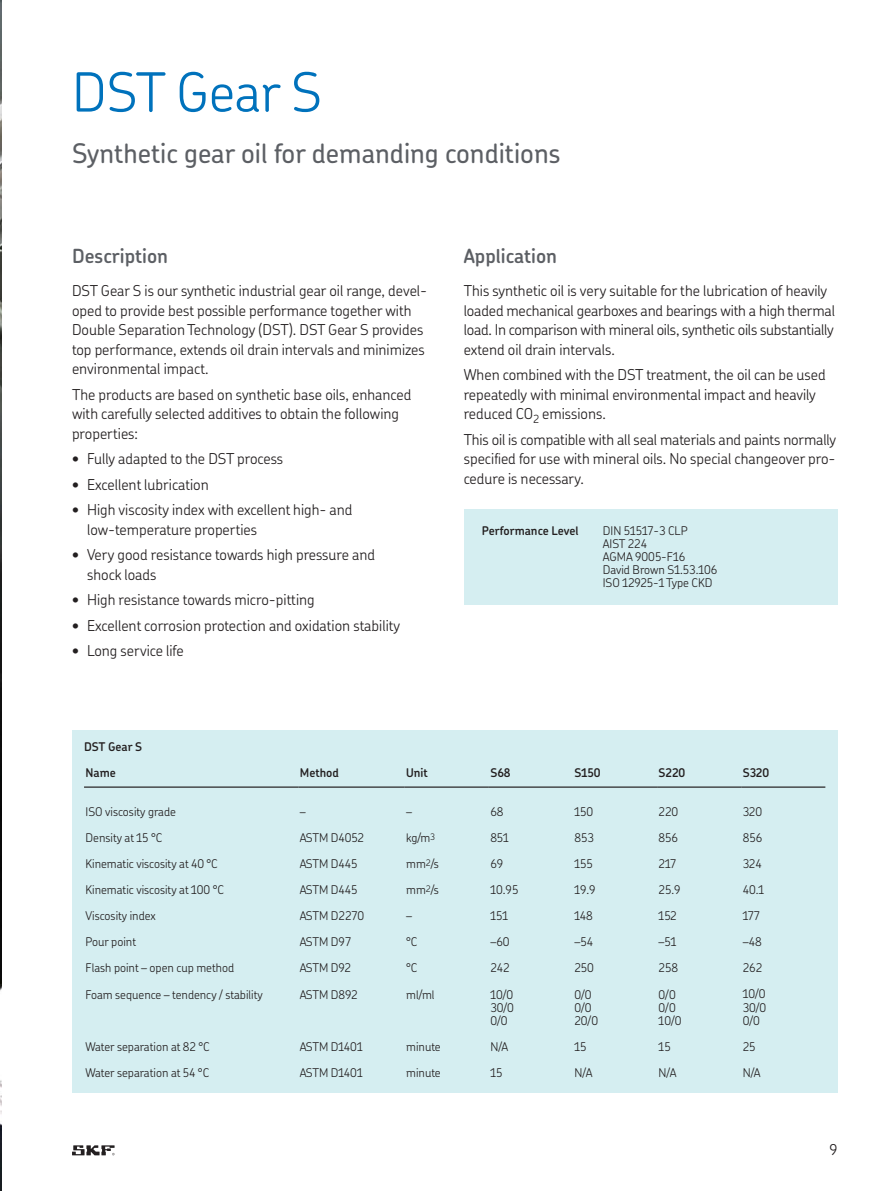
<style>
.page{position:relative;width:893px;height:1191px;background:#fff}
.page>*{position:absolute;margin:0;border:0;box-sizing:border-box;transform-origin:0 0}
.t1{font:300 54px "SKF Chevin OT";letter-spacing:-.005em;color:#0072bc}
.t2{font:500 27px "SKF Chevin OT";color:#5c5f64}
.t3{font:600 19.5px "SKF Chevin OT";color:#5c5f64}
.t4{font:300 15px/19.5px "SKF Chevin OT";color:#231f20}
.t5{font:300 12px/13px "SKF Chevin OT";color:#231f20}
.t6{font:600 12px/26.1px "SKF Chevin OT";color:#231f20}
</style>
<div class="page">
<div style="left:464px;top:509px;width:373px;height:95px;background:#d5eef1"></div>
<div style="left:72px;top:730px;width:765px;height:363px;background:#d5eef1"></div>
<hr style="left:84px;top:787px;width:214px;height:1px;background:#231f20">
<hr style="left:298px;top:787px;width:107px;height:1px;background:#231f20">
<hr style="left:405px;top:787px;width:84px;height:1px;background:#231f20">
<hr style="left:489px;top:787px;width:84px;height:1px;background:#231f20">
<hr style="left:573px;top:787px;width:84px;height:1px;background:#231f20">
<hr style="left:657px;top:787px;width:84px;height:1px;background:#231f20">
<hr style="left:741px;top:787px;width:84px;height:1px;background:#231f20">
<img style="left:0;top:0;width:1px;height:1191px">
<svg style="left:72px;top:1145px;width:43px;height:10px"></svg>
<h1 class="t1" style="left:72px;top:67px;width:251px">DST Gear S</h1>
<h2 class="t2" style="left:72px;top:143px;width:490px">Synthetic gear oil for demanding conditions</h2>
<h3 class="t3" style="left:72px;top:247px;width:97px">Description</h3>
<p class="t4" style="left:72px;top:282px;width:357px">DST Gear S is our synthetic industrial gear oil range, devel&shy;oped to provide best possible performance together with Double Separation Technology (DST) DST Gear S provides top performance, extends oil drain intervals and minimizes environmental impact</p>
<p class="t4" style="left:72px;top:385px;width:341px">The products are based on synthetic base oils, enhanced with carefully selected additives to obtain the following properties:</p>
<p class="t4" style="left:72px;top:450px;width:212px">• Fully adapted to the DST process</p>
<p class="t4" style="left:72px;top:475px;width:138px">• Excellent lubrication</p>
<p class="t4" style="left:87px;top:501px;width:267px;text-indent:-15px">• High viscosity index with excellent high- and low-temperature properties</p>
<p class="t4" style="left:87px;top:546px;width:289px;text-indent:-15px">• Very good resistance towards high pressure and shock loads</p>
<p class="t4" style="left:72px;top:591px;width:244px">• High resistance towards micro-pitting</p>
<p class="t4" style="left:72px;top:616px;width:330px">• Excellent corrosion protection and oxidation stability</p>
<p class="t4" style="left:72px;top:642px;width:113px">• Long service life</p>
<h3 class="t3" style="left:464px;top:247px;width:95px">Application</h3>
<p class="t4" style="left:464px;top:282px;width:373px">This synthetic oil is very suitable for the lubrication of heavily loaded mechanical gearboxes and bearings with a high thermal load In comparison with mineral oils, synthetic oils substantially extend oil drain intervals</p>
<p class="t4" style="left:464px;top:366px;width:363px">When combined with the DST treatment, the oil can be used repeatedly with minimal environmental impact and heavily reduced CO<sub>2</sub> emissions</p>
<p class="t4" style="left:464px;top:430px;width:374px;text-align:justify">This oil is compatible with all seal materials and paints normally specified for use with mineral oils No special changeover pro&shy;cedure is necessary</p>
<p class="t6" style="left:482px;top:518px;width:98px">Performance Level</p>
<p class="t5" style="left:602px;top:525px;width:116px">DIN 51517-3 CLP<br>AIST 224<br>AGMA 9005-F16<br>David Brown S1 53 106<br>ISO 12925-1 Type CKD</p>
<p class="t6" style="left:84px;top:734px;width:60px">DST Gear S<br>Name</p>
<p class="t6" style="left:300px;top:760px;width:41px">Method</p>
<p class="t6" style="left:406px;top:760px;width:23px">Unit</p>
<p class="t6" style="left:490px;top:760px;width:22px">S68</p>
<p class="t6" style="left:574px;top:760px;width:28px">S150</p>
<p class="t6" style="left:658px;top:760px;width:28px">S220</p>
<p class="t6" style="left:742px;top:760px;width:28px">S320</p>
<p class="t5" style="left:85px;top:806px;width:92px">ISO viscosity grade</p>
<p class="t5" style="left:300px;top:806px;width:7px">–</p>
<p class="t5" style="left:406px;top:806px;width:7px">–</p>
<p class="t5" style="left:490px;top:806px;width:15px">68</p>
<p class="t5" style="left:574px;top:806px;width:20px">150</p>
<p class="t5" style="left:658px;top:806px;width:21px">220</p>
<p class="t5" style="left:742px;top:806px;width:21px">320</p>
<p class="t5" style="left:85px;top:832px;width:78px">Density at 15 °C</p>
<p class="t5" style="left:300px;top:832px;width:66px">ASTM D4052</p>
<p class="t5" style="left:406px;top:832px;width:30px">kg/m<sup>3</sup></p>
<p class="t5" style="left:490px;top:832px;width:20px">851</p>
<p class="t5" style="left:574px;top:832px;width:21px">853</p>
<p class="t5" style="left:658px;top:832px;width:21px">856</p>
<p class="t5" style="left:742px;top:832px;width:21px">856</p>
<p class="t5" style="left:85px;top:858px;width:134px">Kinematic viscosity at 40 °C</p>
<p class="t5" style="left:300px;top:858px;width:59px">ASTM D445</p>
<p class="t5" style="left:406px;top:858px;width:34px">mm<sup>2</sup>/s</p>
<p class="t5" style="left:490px;top:858px;width:14px">69</p>
<p class="t5" style="left:574px;top:858px;width:20px">155</p>
<p class="t5" style="left:658px;top:858px;width:19px">217</p>
<p class="t5" style="left:742px;top:858px;width:20px">324</p>
<p class="t5" style="left:86px;top:884px;width:140px">Kinematic viscosity at 100 °C</p>
<p class="t5" style="left:300px;top:884px;width:59px">ASTM D445</p>
<p class="t5" style="left:406px;top:884px;width:34px">mm<sup>2</sup>/s</p>
<p class="t5" style="left:490px;top:884px;width:29px">10 95</p>
<p class="t5" style="left:574px;top:884px;width:23px">19 9</p>
<p class="t5" style="left:658px;top:884px;width:23px">25 9</p>
<p class="t5" style="left:742px;top:884px;width:23px">40 1</p>
<p class="t5" style="left:86px;top:910px;width:72px">Viscosity index</p>
<p class="t5" style="left:300px;top:910px;width:66px">ASTM D2270</p>
<p class="t5" style="left:406px;top:910px;width:7px">–</p>
<p class="t5" style="left:490px;top:910px;width:19px">151</p>
<p class="t5" style="left:574px;top:910px;width:20px">148</p>
<p class="t5" style="left:658px;top:910px;width:20px">152</p>
<p class="t5" style="left:742px;top:910px;width:19px">177</p>
<p class="t5" style="left:86px;top:936px;width:52px">Pour point</p>
<p class="t5" style="left:300px;top:936px;width:53px">ASTM D97</p>
<p class="t5" style="left:406px;top:936px;width:13px">°C</p>
<p class="t5" style="left:490px;top:936px;width:21px">–60</p>
<p class="t5" style="left:574px;top:936px;width:20px">–54</p>
<p class="t5" style="left:658px;top:936px;width:20px">–51</p>
<p class="t5" style="left:742px;top:936px;width:20px">–48</p>
<p class="t5" style="left:86px;top:962px;width:150px">Flash point – open cup method</p>
<p class="t5" style="left:300px;top:962px;width:53px">ASTM D92</p>
<p class="t5" style="left:406px;top:962px;width:13px">°C</p>
<p class="t5" style="left:490px;top:962px;width:21px">242</p>
<p class="t5" style="left:574px;top:962px;width:21px">250</p>
<p class="t5" style="left:658px;top:962px;width:21px">258</p>
<p class="t5" style="left:742px;top:962px;width:21px">262</p>
<p class="t5" style="left:86px;top:988px;width:179px">Foam sequence – tendency / stability</p>
<p class="t5" style="left:300px;top:988px;width:59px">ASTM D892</p>
<p class="t5" style="left:406px;top:988px;width:30px">ml/ml</p>
<p class="t5" style="left:490px;top:988px;width:25px;text-align:justify">10/0<br>30/0<br>0/0</p>
<p class="t5" style="left:574px;top:988px;width:25px">0/0<br>0/0<br>20/0</p>
<p class="t5" style="left:658px;top:988px;width:24px">0/0<br>0/0<br>10/0</p>
<p class="t5" style="left:742px;top:988px;width:25px;text-align:justify">10/0<br>30/0<br>0/0</p>
<p class="t5" style="left:86px;top:1040px;width:126px">Water separation at 82 °C</p>
<p class="t5" style="left:300px;top:1040px;width:64px">ASTM D1401</p>
<p class="t5" style="left:406px;top:1040px;width:36px">minute</p>
<p class="t5" style="left:490px;top:1040px;width:19px">N/A</p>
<p class="t5" style="left:574px;top:1040px;width:14px">15</p>
<p class="t5" style="left:658px;top:1040px;width:14px">15</p>
<p class="t5" style="left:742px;top:1040px;width:14px">25</p>
<p class="t5" style="left:86px;top:1066px;width:125px">Water separation at 54 °C</p>
<p class="t5" style="left:300px;top:1066px;width:64px">ASTM D1401</p>
<p class="t5" style="left:406px;top:1066px;width:36px">minute</p>
<p class="t5" style="left:490px;top:1066px;width:14px">15</p>
<p class="t5" style="left:574px;top:1066px;width:19px">N/A</p>
<p class="t5" style="left:658px;top:1066px;width:19px">N/A</p>
<p class="t5" style="left:742px;top:1066px;width:19px">N/A</p>
<p class="t4" style="left:829px;top:1141px;width:10px">9</p>
</div>
